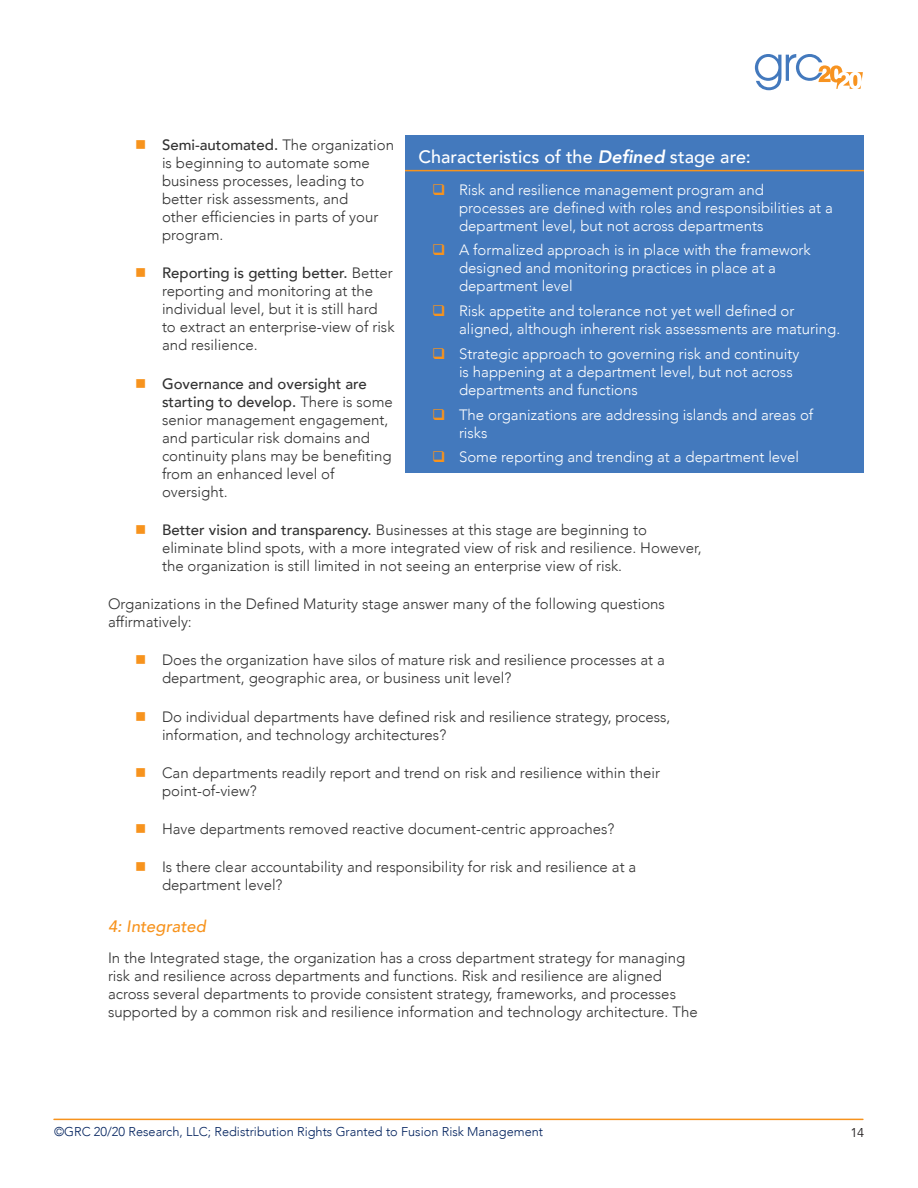
<style>
.page{position:relative;width:918px;height:1188px;background:#fff}
.page>*{position:absolute;margin:0;border:0;box-sizing:border-box;transform-origin:0 0}
.CallOut_Header{font:500 18px "Avenir";color:#fff}
.Heading_3{font:italic 500 16.5px "Avenir";letter-spacing:.01em;color:#f7931d}
.Body{font:300 15px/18px "Avenir";color:#323232}
.t1{font:300 15px/18px "Avenir";color:#fff}
.t2{font:300 12.75px "Avenir";color:#00215d}
.t3{font:12.75px "Avenir";color:#231f20}
.s1{color:#f7931d}
.s2{font-weight:500}
.s3{font-weight:800;font-style:italic}
</style>
<div class="page">
<hr style="left:54px;top:1119px;width:809px;height:1px;background:#f7931d">
<svg style="left:755px;top:54px;width:108px;height:36px"></svg>
<div style="left:405px;top:135px;width:459px;height:337px;background:#4379bd"></div>
<hr style="left:405px;top:170px;width:459px;height:1px;background:#f7931d">
<p class="Body" style="left:162px;top:136px;width:234px;text-indent:-27px"><span class="s1">■</span> <span class="s2">Semi-automated.</span> The organization is beginning to automate some business processes, leading to better risk assessments, and<br>other efficiencies in parts of your program.</p>
<p class="Body" style="left:162px;top:264px;width:234px;text-indent:-27px"><span class="s1">■</span> <span class="s2">Reporting is getting better.</span> Better reporting and monitoring at the individual level, but it is still hard to extract an enterprise-view of risk and resilience.</p>
<p class="Body" style="left:162px;top:374px;width:232px;text-indent:-27px"><span class="s1">■</span> <span class="s2">Governance and oversight are starting to develop.</span> There is some senior management engagement, and particular risk domains and continuity plans may be benefiting from an enhanced level of oversight.</p>
<p class="Body" style="left:162px;top:521px;width:541px;text-indent:-27px"><span class="s1">■</span> <span class="s2">Better vision and transparency.</span> Businesses at this stage are beginning to eliminate blind spots, with a more integrated view of risk and resilience. However, the organization is still limited in not seeing an enterprise view of risk.</p>
<p class="Body" style="left:108px;top:595px;width:559px">Organizations in the Defined Maturity stage answer many of the following questions affirmatively:</p>
<p class="Body" style="left:162px;top:651px;width:504px;text-indent:-27px"><span class="s1">■</span> Does the organization have silos of mature risk and resilience processes at a department, geographic area, or business unit level?</p>
<p class="Body" style="left:162px;top:707px;width:510px;text-indent:-27px"><span class="s1">■</span> Do individual departments have defined risk and resilience strategy, process, information, and technology architectures?</p>
<p class="Body" style="left:162px;top:764px;width:500px;text-indent:-27px"><span class="s1">■</span> Can departments readily report and trend on risk and resilience within their point-of-view?</p>
<p class="Body" style="left:135px;top:820px;width:481px"><span class="s1">■</span> Have departments removed reactive document-centric approaches?</p>
<p class="Body" style="left:162px;top:858px;width:476px;text-indent:-27px"><span class="s1">■</span> Is there clear accountability and responsibility for risk and resilience at a department level?</p>
<p class="Heading_3" style="left:108px;top:916px;width:99px">4: Integrated</p>
<p class="Body" style="left:108px;top:949px;width:591px">In the Integrated stage, the organization has a cross department strategy for managing risk and resilience across departments and functions. Risk and resilience are aligned across several departments to provide consistent strategy, frameworks, and processes supported by a common risk and resilience information and technology architecture. The</p>
<p class="CallOut_Header" style="left:418px;top:141px;width:334px">Characteristics of the <span class="s3">Defined</span> stage are:</p>
<p class="t1" style="left:459px;top:180px;width:375px">Risk and resilience management program and processes are defined with roles and responsibilities at a department level, but not across departments</p>
<p class="t1" style="left:459px;top:241px;width:353px">A formalized approach is in place with the framework designed and monitoring practices in place at a department level</p>
<p class="t1" style="left:459px;top:302px;width:383px">Risk appetite and tolerance not yet well defined or aligned, although inherent risk assessments are maturing.</p>
<p class="t1" style="left:459px;top:345px;width:342px">Strategic approach to governing risk and continuity is happening at a department level, but not across departments and functions</p>
<p class="t1" style="left:459px;top:405px;width:356px">The organizations are addressing islands and areas of risks</p>
<p class="t1" style="left:459px;top:448px;width:342px">Some reporting and trending at a department level</p>
<p class="t2" style="left:54px;top:1124px;width:491px">©GRC 20/20 Research, LLC; Redistribution Rights Granted to Fusion Risk Management</p>
<p class="t3" style="left:850px;top:1125px;width:16px">14</p>
</div>
